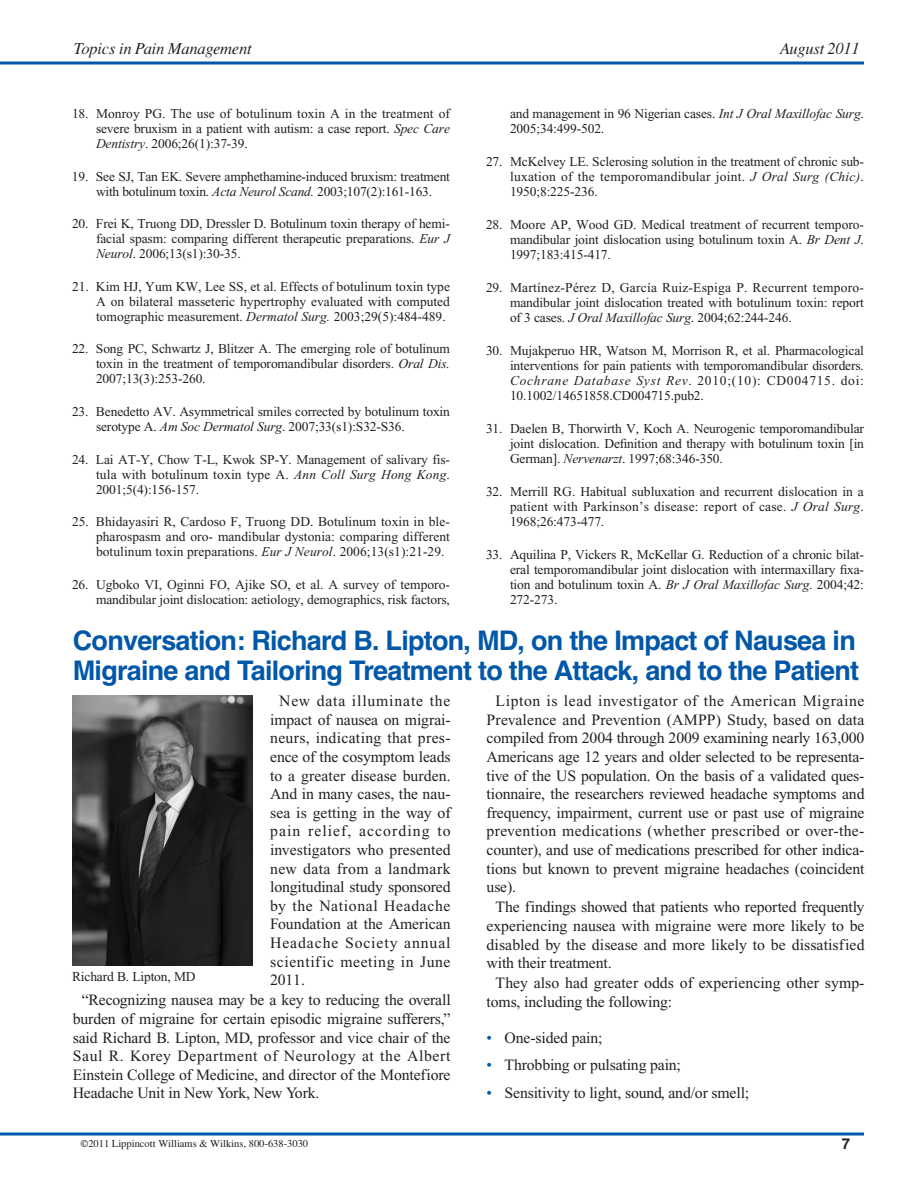
<style>
.page{position:relative;width:918px;height:1188px;background:#fff}
.page>*{position:absolute;margin:0;border:0;box-sizing:border-box;transform-origin:0 0}
.t1{font:700 27px/30px "Helvetica";letter-spacing:-.03em;color:#0157a8}
.t2{font:italic 16.5px "Times";letter-spacing:-.015em;color:#231f20}
.t3{font:15.75px/18.6px "Times New Roman";letter-spacing:-.01em;color:#231f20;text-align:justify}
.t4{font:700 15px "Helvetica";color:#231f20}
.t5{font:13.5px/15px "Times New Roman";letter-spacing:-.01em;color:#231f20;text-align:justify}
.t6{font:10.5px "Times";color:#231f20}
.s1{font-style:italic}
.s2{color:#0157a8}
</style>
<div class="page">
<svg style="left:0;top:1132px;width:864px;height:4px;background:#4080bd"></svg>
<hr style="left:0;top:62px;width:864px;height:2px;background:#0157a8">
<img style="left:72px;top:695px;width:180px;height:270px">
<p class="t2" style="left:74px;top:43px;width:179px">Topics in Pain Management</p>
<p class="t2" style="left:780px;top:43px;width:82px">August 2011</p>
<p class="t5" style="left:96px;top:107px;width:355px;text-indent:-24px">18. Monroy PG. The use of botulinum toxin A in the treatment of severe bruxism in a patient with autism: a case report. <span class="s1">Spec Care Dentistry</span>. 2006;26(1):37-39.</p>
<p class="t5" style="left:72px;top:170px;width:380px;text-align:center">19. See SJ, Tan EK. Severe amphethamine-induced bruxism: treatment with botulinum toxin. <span class="s1">Acta Neurol Scand.</span> 2003;107(2):161-163.</p>
<p class="t5" style="left:96px;top:217px;width:356px;text-indent:-24px">20. Frei K, Truong DD, Dressler D. Botulinum toxin therapy of hemi&shy;facial spasm: comparing different therapeutic preparations. <span class="s1">Eur J Neurol</span>. 2006;13(s1):30-35.</p>
<p class="t5" style="left:96px;top:280px;width:356px;text-indent:-24px">21. Kim HJ, Yum KW, Lee SS, et al. Effects of botulinum toxin type A on bilateral masseteric hypertrophy evaluated with computed tomographic measurement. <span class="s1">Dermatol Surg.</span> 2003;29(5):484-489.</p>
<p class="t5" style="left:96px;top:343px;width:355px;text-indent:-24px">22. Song PC, Schwartz J, Blitzer A. The emerging role of botulinum toxin in the treatment of temporomandibular disorders. <span class="s1">Oral Dis.<br></span>2007;13(3):253-260.</p>
<p class="t5" style="left:96px;top:405px;width:356px;text-indent:-24px">23. Benedetto AV. Asymmetrical smiles corrected by botulinum toxin serotype A. <span class="s1">Am Soc Dermatol Surg</span>. 2007;33(s1):S32-S36.</p>
<p class="t5" style="left:96px;top:453px;width:356px;text-indent:-24px">24. Lai AT-Y, Chow T-L, Kwok SP-Y. Management of salivary fis&shy;tula with botulinum toxin type A. <span class="s1">Ann Coll Surg Hong Kong</span>.<br>2001;5(4):156-157.</p>
<p class="t5" style="left:96px;top:516px;width:356px;text-indent:-24px">25. Bhidayasiri R, Cardoso F, Truong DD. Botulinum toxin in ble&shy;pharospasm and oro- mandibular dystonia: comparing different botulinum toxin preparations. <span class="s1">Eur J Neurol</span>. 2006;13(s1):21-29.</p>
<p class="t5" style="left:72px;top:578px;width:379px;text-align:right">26. Ugboko VI, Oginni FO, Ajike SO, et al. A survey of temporo&shy;mandibular joint dislocation: aetiology, demographics, risk factors,</p>
<p class="t5" style="left:510px;top:107px;width:355px">and management in 96 Nigerian cases. <span class="s1">Int J Oral Maxillofac Surg</span>.<br>2005;34:499-502.</p>
<p class="t5" style="left:510px;top:155px;width:356px;text-indent:-24px">27. McKelvey LE. Sclerosing solution in the treatment of chronic sub&shy;luxation of the temporomandibular joint. <span class="s1">J Oral Surg (Chic)</span>.<br>1950;8:225-236.</p>
<p class="t5" style="left:510px;top:218px;width:356px;text-indent:-24px">28. Moore AP, Wood GD. Medical treatment of recurrent temporo&shy;mandibular joint dislocation using botulinum toxin A. <span class="s1">Br Dent J</span>.<br>1997;183:415-417.</p>
<p class="t5" style="left:510px;top:281px;width:355px;text-indent:-24px">29. Martínez-Pérez D, García Ruiz-Espiga P. Recurrent temporo&shy;mandibular joint dislocation treated with botulinum toxin: report of 3 cases. <span class="s1">J Oral Maxillofac Surg</span>. 2004;62:244-246.</p>
<p class="t5" style="left:510px;top:344px;width:356px;text-indent:-24px">30. Mujakperuo HR, Watson M, Morrison R, et al. Pharmacological interventions for pain patients with temporomandibular disorders.<br><span class="s1">Cochrane Database Syst Rev</span>. 2010;(10): CD004715. doi:<br>10.1002/14651858.CD004715.pub2.</p>
<p class="t5" style="left:510px;top:422px;width:356px;text-indent:-24px">31. Daelen B, Thorwirth V, Koch A. Neurogenic temporomandibular joint dislocation. Definition and therapy with botulinum toxin [in German]. <span class="s1">Nervenarzt</span>. 1997;68:346-350.</p>
<p class="t5" style="left:510px;top:485px;width:356px;text-indent:-24px">32. Merrill RG. Habitual subluxation and recurrent dislocation in a patient with Parkinson’s disease: report of case. <span class="s1">J Oral Surg</span>.<br>1968;26:473-477.</p>
<p class="t5" style="left:510px;top:548px;width:356px;text-indent:-24px">33. Aquilina P, Vickers R, McKellar G. Reduction of a chronic bilat&shy;eral temporomandibular joint dislocation with intermaxillary fixa&shy;tion and botulinum toxin A. <span class="s1">Br J Oral Maxillofac Surg</span>. 2004;42:<br>272-273.</p>
<h1 class="t1" style="left:73px;top:628px;width:788px">Conversation: Richard B. Lipton, MD, on the Impact of Nausea in<br>Migraine and Tailoring Treatment to the Attack, and to the Patient</h1>
<p class="t3" style="left:270px;top:693px;width:182px;text-indent:9px">New data illuminate the impact of nausea on migrai - neurs, indicating that pres&shy;ence of the cosymptom leads to a greater disease burden.<br>And in many cases, the nau&shy;sea is getting in the way of pain relief, according to investigators who presented new data from a landmark longitudinal study sponsored by the National Headache Foundation at the American Headache Society annual scientific meeting in June 2011.</p>
<p class="t3" style="left:73px;top:992px;width:379px;text-indent:9px">“Recognizing nausea may be a key to reducing the overall burden of migraine for certain episodic migraine sufferers,” said Richard B. Lipton, MD, professor and vice chair of the Saul R. Korey Department of Neurology at the Albert Einstein College of Medicine, and director of the Montefiore Headache Unit in New York, New York.</p>
<p class="t5" style="left:72px;top:971px;width:125px">Richard B. Lipton, MD</p>
<p class="t3" style="left:487px;top:693px;width:379px;text-indent:9px">Lipton is lead investigator of the American Migraine Prevalence and Prevention (AMPP) Study, based on data compiled from 2004 through 2009 examining nearly 163,000<br>Americans age 12 years and older selected to be representa&shy;tive of the US population. On the basis of a validated ques&shy;tionnaire, the researchers reviewed headache symptoms and frequency, impairment, current use or past use of migraine prevention medications (whether prescribed or over-the&shy;counter), and use of medications prescribed for other indica&shy;tions but known to prevent migraine headaches (coincident use).</p>
<p class="t3" style="left:487px;top:899px;width:379px;text-indent:9px">The findings showed that patients who reported frequently experiencing nausea with migraine were more likely to be disabled by the disease and more likely to be dissatisfied with their treatment.</p>
<p class="t3" style="left:487px;top:975px;width:379px;text-indent:9px">They also had greater odds of experiencing other symp&shy;toms, including the following:</p>
<p class="t3" style="left:487px;top:1030px;width:117px"><span class="s2">•</span> One-sided pain;</p>
<p class="t3" style="left:487px;top:1057px;width:196px"><span class="s2">•</span> Throbbing or pulsating pain;</p>
<p class="t3" style="left:487px;top:1085px;width:264px"><span class="s2">•</span> Sensitivity to light, sound, and/or smell;</p>
<p class="t6" style="left:80px;top:1140px;width:229px">©2011 Lippincott Williams &amp; Wilkins, 800-638-3030</p>
<p class="t4" style="left:842px;top:1139px;width:10px">7</p>
</div>
